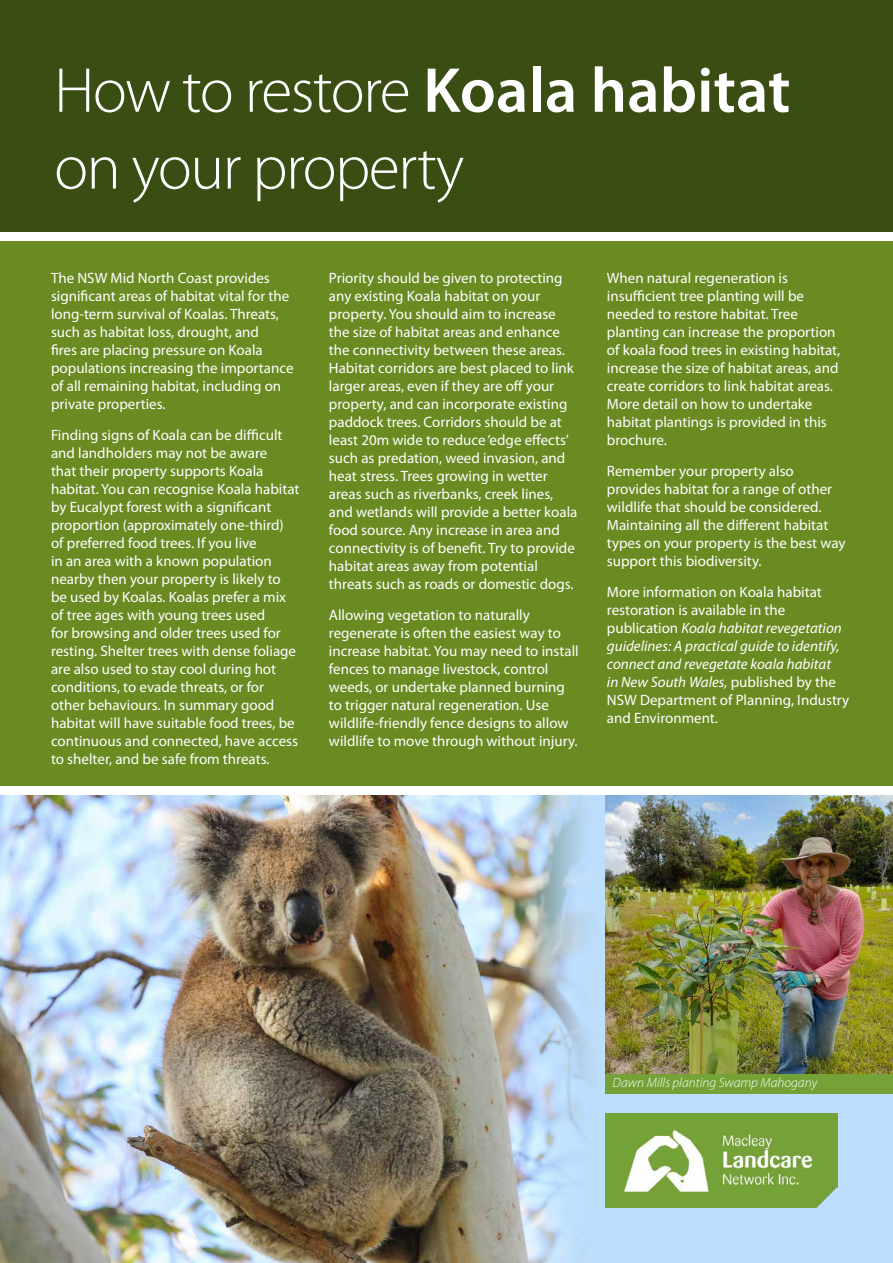
<style>
.page{position:relative;width:893px;height:1263px;background:#fff}
.page>*{position:absolute;margin:0;border:0;box-sizing:border-box;transform-origin:0 0}
.t1{font:300 64.05px/76.8px "Myriad Pro";letter-spacing:-.025em;color:#fff}
.t2{font:15px/18px "Myriad Pro";color:#fff}
.t3{font:italic 300 13.5px "Myriad Pro";color:#fff}
.s1{font-weight:600}
.s2{font-style:italic}
</style>
<div class="page">
<div style="left:0;top:238px;width:893px;height:568px;background:#6a8a22"></div>
<div style="left:0;top:789px;width:893px;height:474px;background:#bddefd"></div>
<img style="left:0;top:795px;width:607px;height:468px">
<div style="left:605px;top:1073px;width:288px;height:20px;background:#75a237"></div>
<div style="left:0;top:0;width:893px;height:240px;background:#3a4e14"></div>
<img style="left:605px;top:1114px;width:232px;height:93px">
<div style="left:0;top:232px;width:893px;height:8px;background:#fff"></div>
<img style="left:605px;top:795px;width:288px;height:279px">
<div style="left:0;top:787px;width:893px;height:8px;background:#fff"></div>
<h1 class="t1" style="left:54px;top:51px;width:738px">How to restore <span class="s1">Koala habitat </span>on your property</h1>
<p class="t2" style="left:51px;top:269px;width:244px">The NSW Mid North Coast provides significant areas of habitat vital for the long-term survival of Koalas. Threats, such as habitat loss, drought, and<br>fires are placing pressure on Koala populations increasing the importance of all remaining habitat, including on private properties.</p>
<p class="t2" style="left:51px;top:426px;width:250px">Finding signs of Koala can be difficult and landholders may not be aware<br>that their property supports Koala habitat. You can recognise Koala habitat by Eucalypt forest with a significant proportion (approximately one-third) of preferred food trees. If you live<br>in an area with a known population nearby then your property is likely to be used by Koalas. Koalas prefer a mix of tree ages with young trees used<br>for browsing and older trees used for resting. Shelter trees with dense foliage are also used to stay cool during hot conditions, to evade threats, or for other behaviours. In summary good habitat will have suitable food trees, be continuous and connected, have access to shelter, and be safe from threats.</p>
<p class="t2" style="left:329px;top:269px;width:250px">Priority should be given to protecting any existing Koala habitat on your property. You should aim to increase the size of habitat areas and enhance the connectivity between these areas.<br>Habitat corridors are best placed to link larger areas, even if they are off your property, and can incorporate existing paddock trees. Corridors should be at least 20m wide to reduce ‘edge effects’ such as predation, weed invasion, and heat stress. Trees growing in wetter areas such as riverbanks, creek lines, and wetlands will provide a better koala food source. Any increase in area and connectivity is of benefit. Try to provide habitat areas away from potential threats such as roads or domestic dogs.</p>
<p class="t2" style="left:329px;top:606px;width:251px">Allowing vegetation to naturally regenerate is often the easiest way to increase habitat. You may need to install fences to manage livestock, control weeds, or undertake planned burning to trigger natural regeneration. Use wildlife-friendly fence designs to allow wildlife to move through without injury.</p>
<p class="t2" style="left:607px;top:269px;width:235px">When natural regeneration is insufficient tree planting will be needed to restore habitat. Tree planting can increase the proportion of koala food trees in existing habitat, increase the size of habitat areas, and create corridors to link habitat areas.<br>More detail on how to undertake habitat plantings is provided in this brochure.</p>
<p class="t2" style="left:607px;top:462px;width:240px">Remember your property also provides habitat for a range of other wildlife that should be considered.<br>Maintaining all the different habitat types on your property is the best way support this biodiversity.</p>
<p class="t2" style="left:607px;top:583px;width:244px">More information on Koala habitat restoration is available in the publication <span class="s2">Koala habitat revegetation guidelines: A practical guide to identify, connect and revegetate koala habitat<br>in New South Wales,</span> published by the NSW Department of Planning, Industry and Environment.</p>
<p class="t3" style="left:613px;top:1074px;width:206px">Dawn Mills planting Swamp Mahogany</p>
</div>
